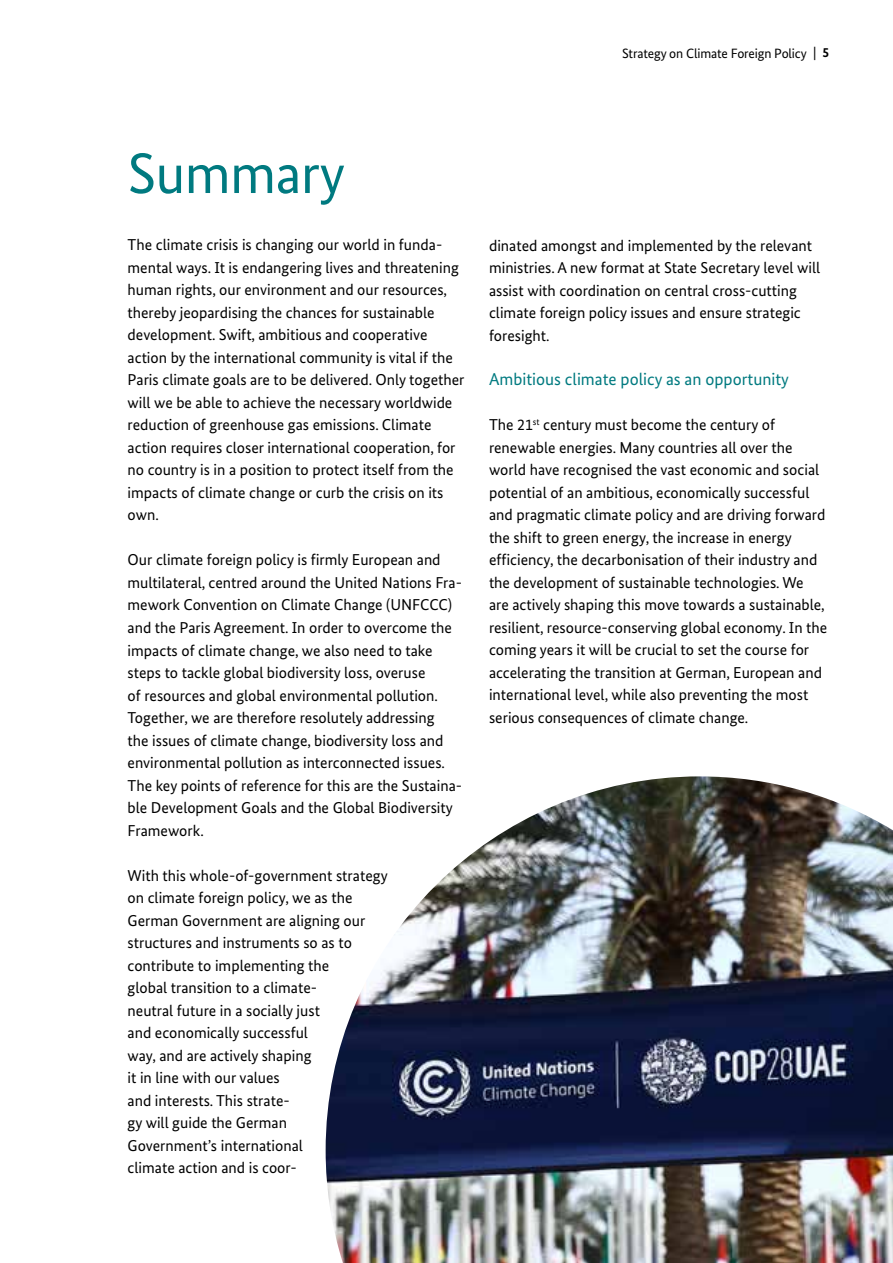
<style>
.page{position:relative;width:893px;height:1263px;background:#fff}
.page>*{position:absolute;margin:0;border:0;box-sizing:border-box;transform-origin:0 0}
.t1{font:57px "Bundes Sans";letter-spacing:-.01em;color:#007a80}
.t2{font:17.25px "Bundes Sans";color:#007a80}
.t3{font:15.75px/22.5px "Bundes Sans";color:#000}
.t4{font:13.5px "Bundes Sans";letter-spacing:-.01em;color:#000}
.s1{font-size:15px}
.s2{font-weight:700}
</style>
<div class="page">
<img style="left:326px;top:776px;width:567px;height:487px">
<p class="t4" style="left:622px;top:46px;width:209px">Strategy on Climate Foreign Policy <span class="s1">|</span> <span class="s2">5</span></p>
<h1 class="t1" style="left:128px;top:141px;width:219px">Summary</h1>
<p class="t3" style="left:128px;top:234px;width:338px">The climate crisis is changing our world in funda&shy;mental ways. It is endangering lives and threatening human rights, our environment and our resources, thereby jeopardising the chances for sustainable development. Swift, ambitious and cooperative action by the international community is vital if the Paris climate goals are to be delivered. Only together will we be able to achieve the necessary worldwide reduction of greenhouse gas emissions. Climate action requires closer international cooperation, for no country is in a position to protect itself from the impacts of climate change or curb the crisis on its own.</p>
<p class="t3" style="left:128px;top:549px;width:336px">Our climate foreign policy is frmly European and multilateral, centred around the United Nations Fra&shy;mework Convention on Climate Change (UNFCCC) and the Paris Agreement. In order to overcome the impacts of climate change, we also need to take steps to tackle global biodiversity loss, overuse<br>of resources and global environmental pollution.<br>Together, we are therefore resolutely addressing<br>the issues of climate change, biodiversity loss and environmental pollution as interconnected issues.</p>
<p class="t3" style="left:128px;top:774px;width:336px">The key points of reference for this are the Sustaina&shy;ble Development Goals and the Global Biodiversity<br>Framework.</p>
<p class="t3" style="left:128px;top:864px;width:262px">With this whole-of-government strategy on climate foreign policy, we as the<br>German Government are aligning our structures and instruments so as to contribute to implementing the<br>global transition to a climate-<br>neutral future in a socially just<br>and economically successful<br>way, and are actively shaping<br>it in line with our values<br>and interests. This strate-<br>gy will guide the German<br>Government’s international<br>climate action and is coor-</p>
<p class="t3" style="left:489px;top:234px;width:333px">dinated amongst and implemented by the relevant ministries. A new format at State Secretary level will assist with coordination on central cross-cutting climate foreign policy issues and ensure strategic foresight.</p>
<p class="t2" style="left:489px;top:370px;width:301px">Ambitious climate policy as an opportunity</p>
<p class="t3" style="left:489px;top:414px;width:340px">The 21<sup>st</sup> century must become the century of renewable energies. Many countries all over the world have recognised the vast economic and social potential of an ambitious, economically successful and pragmatic climate policy and are driving forward the shift to green energy, the increase in energy effciency, the decarbonisation of their industry and the development of sustainable technologies. We are actively shaping this move towards a sustainable, resilient, resource-conserving global economy. In the coming years it will be crucial to set the course for accelerating the transition at German, European and international level, while also preventing the most serious consequences of climate change.</p>
</div>
